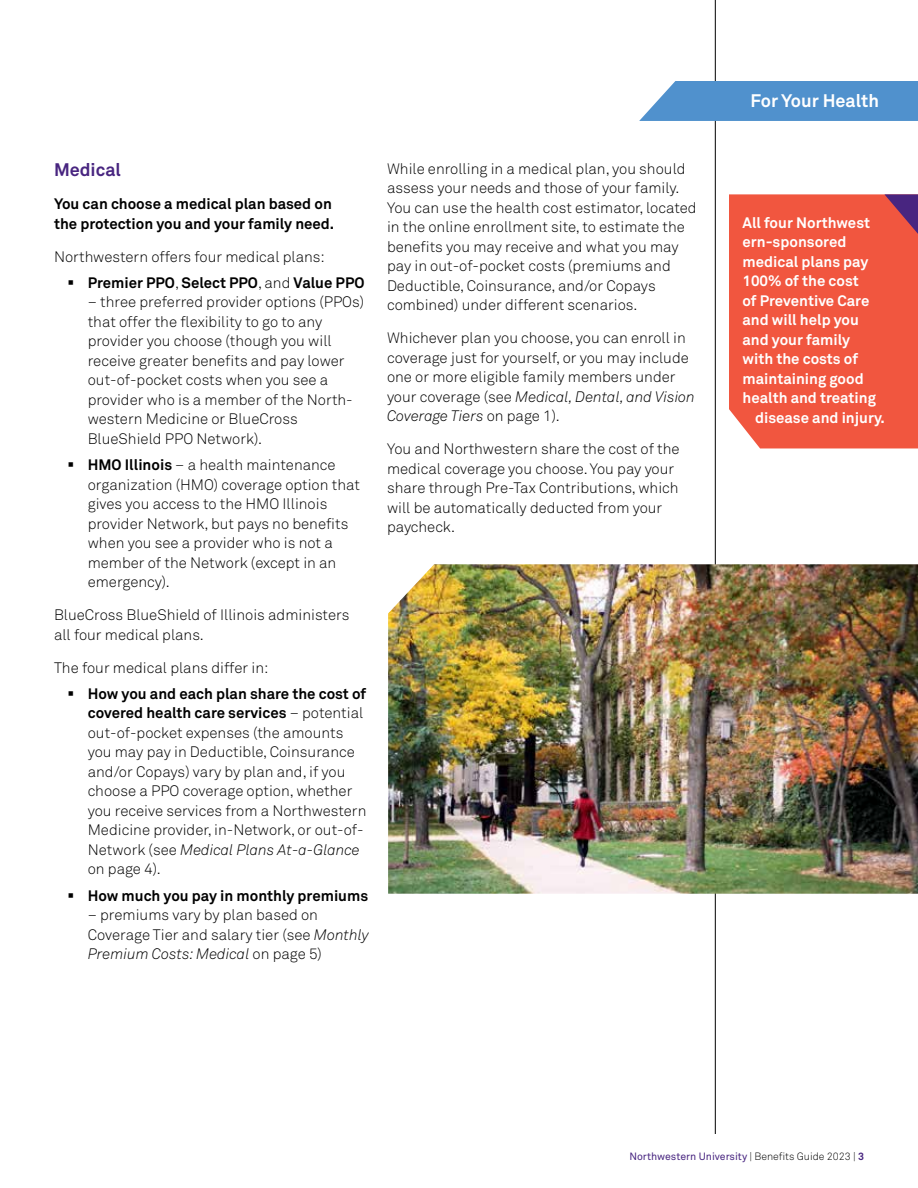
<style>
.page{position:relative;width:918px;height:1188px;background:#fff}
.page>*{position:absolute;margin:0;border:0;box-sizing:border-box;transform-origin:0 0}
.t1{font:700 18px "Akkurat Pro";color:#fff}
.t2{font:700 18px "Akkurat Pro";color:#482580}
.t3{font:300 15px/19.5px "Akkurat Pro";color:#000}
.t4{font:700 15px "Akkurat Pro";color:#fff}
.t5{font:700 15px/19.5px "Akkurat Pro";color:#000}
.t6{font:10.5px "Akkurat Pro";color:#482580}
.s1{font-weight:300}
.s2{font-weight:700}
.s3{font-style:italic}
.s4{font-weight:300;color:#000}
</style>
<div class="page">
<hr style="left:715px;top:0;width:1px;height:1134px;background:#000">
<img style="left:388px;top:564px;width:530px;height:330px">
<div style="left:639px;top:81px;width:279px;height:40px;background:#5091cd"></div>
<div style="left:729px;top:194px;width:189px;height:254px;background:#f1563f"></div>
<svg style="left:884px;top:194px;width:34px;height:40px"></svg>
<p class="t2" style="left:54px;top:159px;width:68px">Medical</p>
<h5 class="t5" style="left:54px;top:194px;width:282px">You can choose a medical plan based on the protection you and your family need.</h5>
<p class="t3" style="left:54px;top:247px;width:272px">Northwestern offers four medical plans:</p>
<p class="t5" style="left:68px;top:273px;width:298px">▪ Premier PPO<span class="s1">,</span> Select PPO<span class="s1">, and</span> Value PPO</p>
<p class="t3" style="left:88px;top:292px;width:278px">– three preferred provider options (PPOs) that offer the flexibility to go to any provider you choose (though you will receive greater benefits and pay lower out-of-pocket costs when you see a provider who is a member of the North&shy;western Medicine or BlueCross BlueShield PPO Network).</p>
<p class="t3" style="left:88px;top:455px;width:274px;text-indent:-20px">▪ <span class="s2">HMO Illinois</span> – a health maintenance organization (HMO) coverage option that gives you access to the HMO Illinois provider Network, but pays no benefits when you see a provider who is not a member of the Network (except in an emergency).</p>
<p class="t3" style="left:54px;top:605px;width:297px">BlueCross BlueShield of Illinois administers all four medical plans.</p>
<p class="t3" style="left:54px;top:658px;width:216px">The four medical plans differ in:</p>
<p class="t3" style="left:88px;top:684px;width:280px;text-indent:-20px">▪ <span class="s2">How you and each plan share the cost of covered health care services</span> – potential out-of-pocket expenses (the amounts you may pay in Deductible, Coinsurance and/or Copays) vary by plan and, if you choose a PPO coverage option, whether you receive services from a Northwestern Medicine provider, in-Network, or out-of-Network (see <span class="s3">Medical Plans At-a-Glance </span>on page 4).</p>
<p class="t5" style="left:68px;top:885px;width:302px">▪ How much you pay in monthly premiums</p>
<p class="t3" style="left:88px;top:905px;width:283px">– premiums vary by plan based on<br>Coverage Tier and salary tier (see <span class="s3">Monthly<br>Premium Costs: Medical</span> on page 5)</p>
<p class="t3" style="left:387px;top:159px;width:311px">While enrolling in a medical plan, you should assess your needs and those of your family.<br>You can use the health cost estimator, located in the online enrollment site, to estimate the benefits you may receive and what you may pay in out-of-pocket costs (premiums and Deductible, Coinsurance, and/or Copays combined) under different scenarios.</p>
<p class="t3" style="left:387px;top:328px;width:309px">Whichever plan you choose, you can enroll in coverage just for yourself, or you may include one or more eligible family members under your coverage (see <span class="s3">Medical, Dental, and Vision Coverage Tiers</span> on page 1).</p>
<p class="t3" style="left:387px;top:439px;width:294px">You and Northwestern share the cost of the medical coverage you choose. You pay your share through Pre-Tax Contributions, which will be automatically deducted from your paycheck.</p>
<p class="t1" style="left:750px;top:90px;width:130px">For Your Health</p>
<p class="t4" style="left:742px;top:213px;width:129px">All four Northwest</p>
<p class="t4" style="left:742px;top:233px;width:105px">ern-sponsored</p>
<p class="t4" style="left:742px;top:252px;width:128px">medical plans pay</p>
<p class="t4" style="left:742px;top:272px;width:118px">100% of the cost</p>
<p class="t4" style="left:742px;top:291px;width:128px">of Preventive Care</p>
<p class="t4" style="left:742px;top:311px;width:118px">and will help you</p>
<p class="t4" style="left:742px;top:330px;width:109px">and your family</p>
<p class="t4" style="left:742px;top:350px;width:117px">with the costs of</p>
<p class="t4" style="left:742px;top:369px;width:123px">maintaining good</p>
<p class="t4" style="left:742px;top:389px;width:135px">health and treating</p>
<p class="t4" style="left:755px;top:408px;width:131px">disease and injury.</p>
<p class="t6" style="left:629px;top:1150px;width:236px">Northwestern University <span class="s4">| Benefts Guide 2023 |</span> <span class="s2">3</span></p>
</div>
